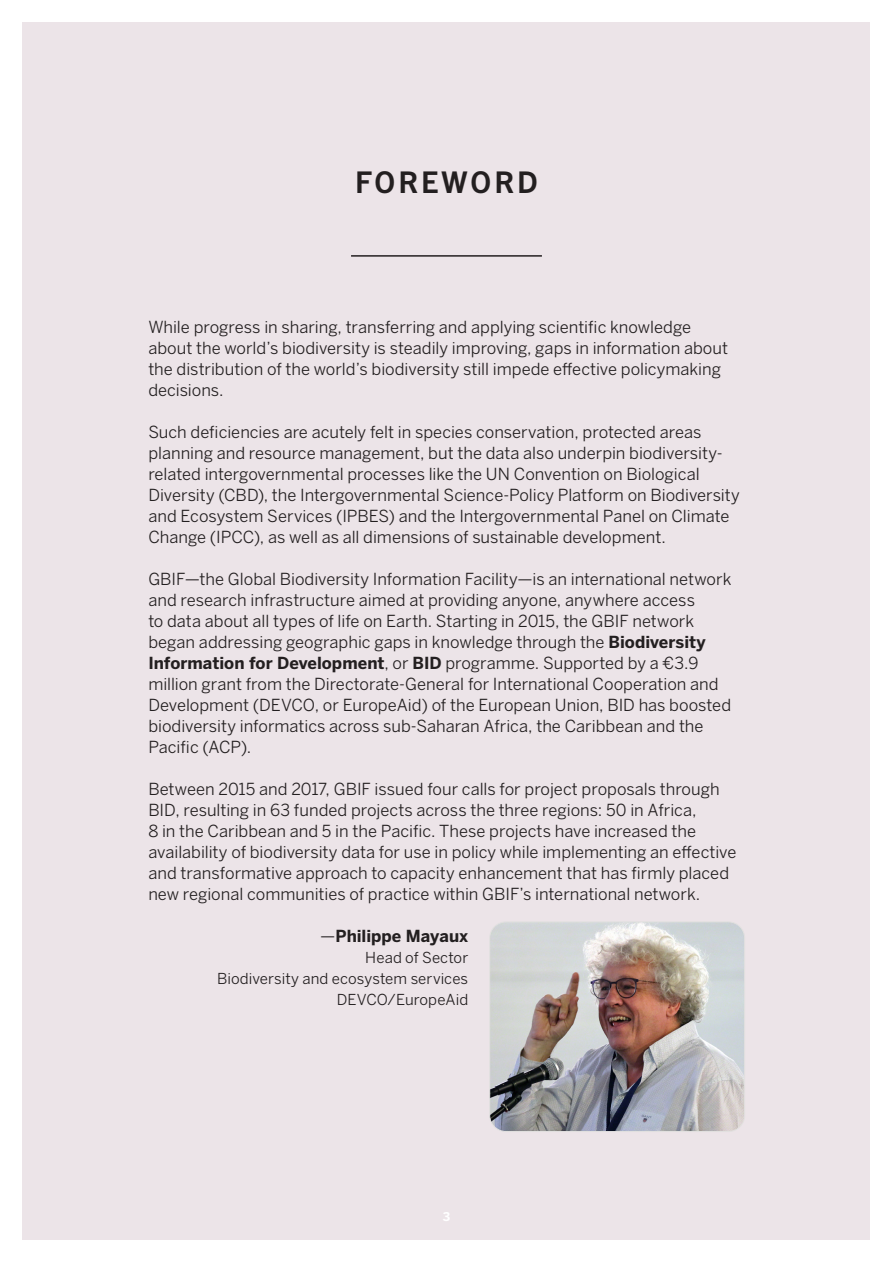
<style>
.page{position:relative;width:893px;height:1263px;background:#fff}
.page>*{position:absolute;margin:0;border:0;box-sizing:border-box;transform-origin:0 0}
.Underoverskrift{font:700 30px "Trade Gothic Next LT Pro";letter-spacing:.1em;color:#231f20}
.Brødtekst{font:16.5px/21px "Benton Sans";color:#231f20}
.Brødtekst-2{font:700 16.5px "Benton Sans";color:#231f20}
.Brødtekst-3{font:15px/21px "Benton Sans";letter-spacing:.005em;color:#231f20;text-align:right}
.t1{font:700 12px "Benton Sans";color:#fff}
.s1{font-weight:700}
.s2{font-weight:400}
</style>
<div class="page">
<div style="left:22px;top:22px;width:847px;height:1218px;background:#ece4e8"></div>
<hr style="left:351px;top:255px;width:191px;height:2px;background:#231f20">
<img style="left:491px;top:922px;width:252px;height:208px">
<div style="left:489px;top:922px;width:256px;height:210px;border:1px solid #e2e1e0;border-radius:16px"></div>
<p class="Underoverskrift" style="left:355px;top:161px;width:184px">FOREWORD</p>
<p class="Brødtekst" style="left:148px;top:316px;width:581px">While progress in sharing, transferring and applying scientific knowledge about the world’s biodiversity is steadily improving, gaps in information about the distribution of the world’s biodiversity still impede effective policymaking decisions.</p>
<p class="Brødtekst" style="left:148px;top:421px;width:593px">Such deficiencies are acutely felt in species conservation, protected areas planning and resource management, but the data also underpin biodiversity&shy;related intergovernmental processes like the UN Convention on Biological Diversity (CBD), the Intergovernmental Science-Policy Platform on Biodiversity and Ecosystem Services (IPBES) and the Intergovernmental Panel on Climate Change (IPCC), as well as all dimensions of sustainable development.</p>
<p class="Brødtekst" style="left:148px;top:568px;width:585px">GBIF—the Global Biodiversity Information Facility—is an international network and research infrastructure aimed at providing anyone, anywhere access<br>to data about all types of life on Earth. Starting in 2015, the GBIF network began addressing geographic gaps in knowledge through the <span class="s1">Biodiversity Information for Development</span>, or <span class="s1">BID</span> programme. Supported by a €3.9 million grant from the Directorate-General for International Cooperation and Development (DEVCO, or EuropeAid) of the European Union, BID has boosted biodiversity informatics across sub-Saharan Africa, the Caribbean and the Pacific (ACP).</p>
<p class="Brødtekst" style="left:148px;top:778px;width:590px">Between 2015 and 2017, GBIF issued four calls for project proposals through BID, resulting in 63 funded projects across the three regions: 50 in Africa,<br>8 in the Caribbean and 5 in the Pacific. These projects have increased the availability of biodiversity data for use in policy while implementing an effective and transformative approach to capacity enhancement that has firmly placed new regional communities of practice within GBIF’s international network.</p>
<p class="Brødtekst-2" style="left:320px;top:925px;width:149px"><span class="s2">—</span>Philippe Mayaux</p>
<p class="Brødtekst-3" style="left:217px;top:947px;width:253px">Head of Sector<br>Biodiversity and ecosystem services<br>DEVCO/EuropeAid</p>
<p class="t1" style="left:443px;top:1209px;width:9px">3</p>
</div>
